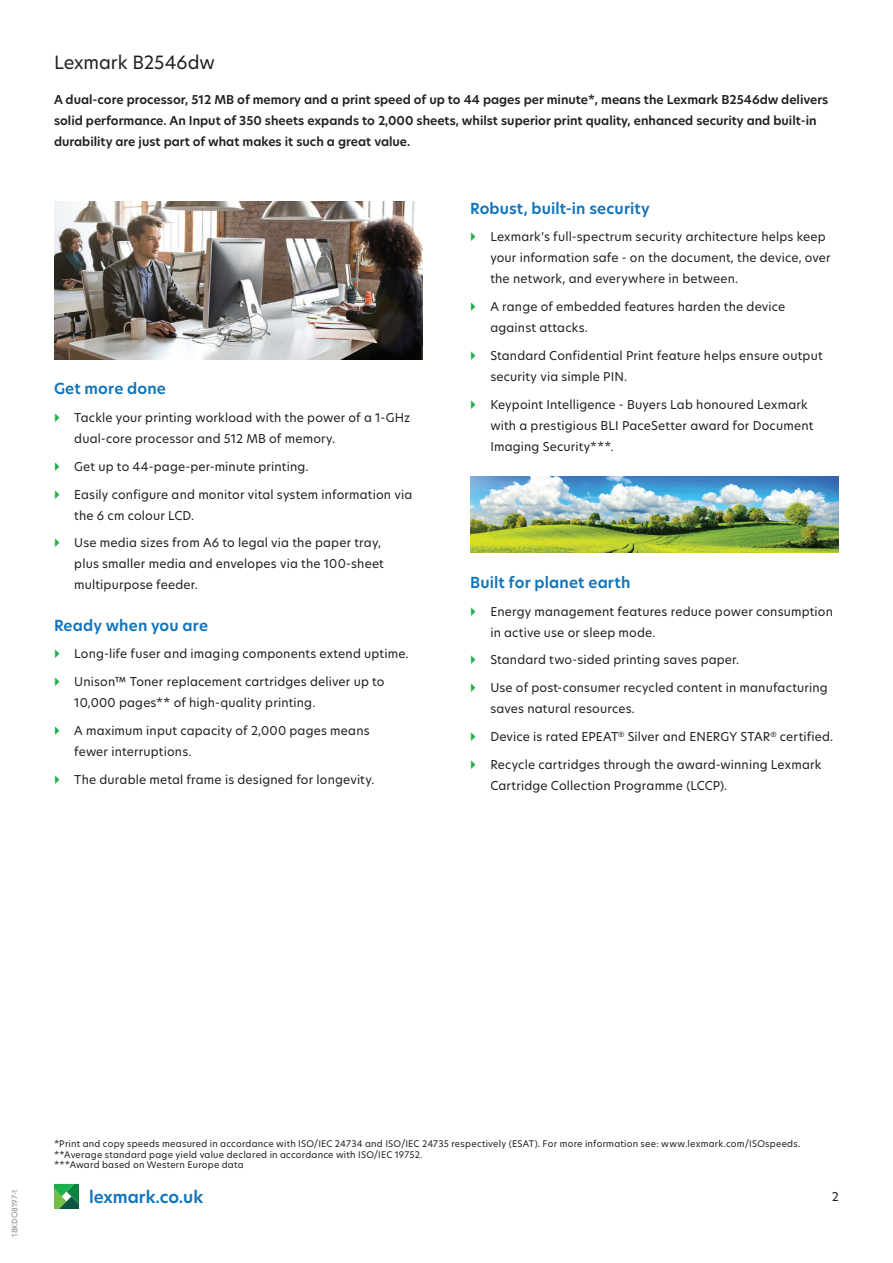
<style>
.page{position:relative;width:893px;height:1263px;background:#fff}
.page>*{position:absolute;margin:0;border:0;box-sizing:border-box;transform-origin:0 0}
.Title_-_secondary_he{font:18px "TP Hero";letter-spacing:-.005em;color:#231f20}
.URL{font:600 16.5px "TP Hero";color:#1074bc}
.Body_header_-_level{font:600 15px "TP Hero";letter-spacing:.01em;color:#1074bc}
.t1{font:12px/21px "TP Hero";letter-spacing:.015em;color:#231f20}
.Introduction_paragra{font:600 12px/21px "TP Hero";color:#231f20}
.Footnotes{font:9px "TP Hero";letter-spacing:.025em;color:#231f20}
.t2{font:7.5px "TP Hero";color:#87898c}
</style>
<div class="page">
<svg style="left:54px;top:1184px;width:25px;height:25px"></svg>
<img style="left:54px;top:201px;width:369px;height:158px">
<img style="left:470px;top:477px;width:369px;height:75px">
<p class="Title_-_secondary_he" style="left:54px;top:50px;width:162px">Lexmark B2546dw</p>
<p class="Introduction_paragra" style="left:54px;top:89px;width:776px">A dual-core processor, 512 MB of memory and a print speed of up to 44 pages per minute*, means the Lexmark B2546dw delivers solid performance. An Input of 350 sheets expands to 2,000 sheets, whilst superior print quality, enhanced security and built-in durability are just part of what makes it such a great value.</p>
<p class="Body_header_-_level" style="left:54px;top:379px;width:113px">Get more done</p>
<p class="t1" style="left:74px;top:407px;width:337px">Tackle your printing workload with the power of a 1-GHz dual-core processor and 512 MB of memory.</p>
<p class="t1" style="left:74px;top:456px;width:236px">Get up to 44-page-per-minute printing.</p>
<p class="t1" style="left:74px;top:483px;width:339px">Easily configure and monitor vital system information via the 6 cm colour LCD.</p>
<p class="t1" style="left:74px;top:532px;width:311px">Use media sizes from A6 to legal via the paper tray, plus smaller media and envelopes via the 100-sheet multipurpose feeder.</p>
<p class="Body_header_-_level" style="left:54px;top:615px;width:156px">Ready when you are</p>
<p class="t1" style="left:74px;top:643px;width:336px">Long-life fuser and imaging components extend uptime.</p>
<p class="t1" style="left:74px;top:671px;width:312px">Unison™ Toner replacement cartridges deliver up to<br>10,000 pages** of high-quality printing.</p>
<p class="t1" style="left:74px;top:720px;width:297px">A maximum input capacity of 2,000 pages means fewer interruptions.</p>
<p class="t1" style="left:74px;top:768px;width:302px">The durable metal frame is designed for longevity.</p>
<p class="Body_header_-_level" style="left:470px;top:198px;width:181px">Robust, built-in security</p>
<p class="t1" style="left:490px;top:226px;width:342px">Lexmark’s full-spectrum security architecture helps keep your information safe - on the document, the device, over the network, and everywhere in between.</p>
<p class="t1" style="left:490px;top:296px;width:296px">A range of embedded features harden the device against attacks.</p>
<p class="t1" style="left:490px;top:345px;width:334px">Standard Confidential Print feature helps ensure output security via simple PIN.</p>
<p class="t1" style="left:490px;top:393px;width:324px">Keypoint Intelligence - Buyers Lab honoured Lexmark with a prestigious BLI PaceSetter award for Document<br>Imaging Security***.</p>
<p class="Body_header_-_level" style="left:470px;top:572px;width:162px">Built for planet earth</p>
<p class="t1" style="left:490px;top:600px;width:344px">Energy management features reduce power consumption in active use or sleep mode.</p>
<p class="t1" style="left:490px;top:649px;width:250px">Standard two-sided printing saves paper.</p>
<p class="t1" style="left:490px;top:677px;width:339px">Use of post-consumer recycled content in manufacturing saves natural resources.</p>
<p class="t1" style="left:490px;top:726px;width:344px">Device is rated EPEAT<sup>®</sup> Silver and ENERGY STAR<sup>®</sup> certified.</p>
<p class="t1" style="left:490px;top:753px;width:332px">Recycle cartridges through the award-winning Lexmark<br>Cartridge Collection Programme (LCCP).</p>
<p class="Footnotes" style="left:54px;top:1138px;width:748px">*Print and copy speeds measured in accordance with ISO/IEC 24734 and ISO/IEC 24735 respectively (ESAT). For more information see: www.lexmark.com/ISOspeeds.</p>
<p class="Footnotes" style="left:54px;top:1148px;width:370px">**Average standard page yield value declared in accordance with ISO/IEC 19752.</p>
<p class="Footnotes" style="left:54px;top:1159px;width:191px">***Award based on Western Europe data</p>
<p class="t2" style="left:10px;top:1237px;width:49px;rotate:-90deg">18KDO8197-1</p>
<p class="URL" style="left:89px;top:1186px;width:116px">lexmark.co.uk</p>
<p class="t1" style="left:832px;top:1186px;width:9px">2</p>
</div>
